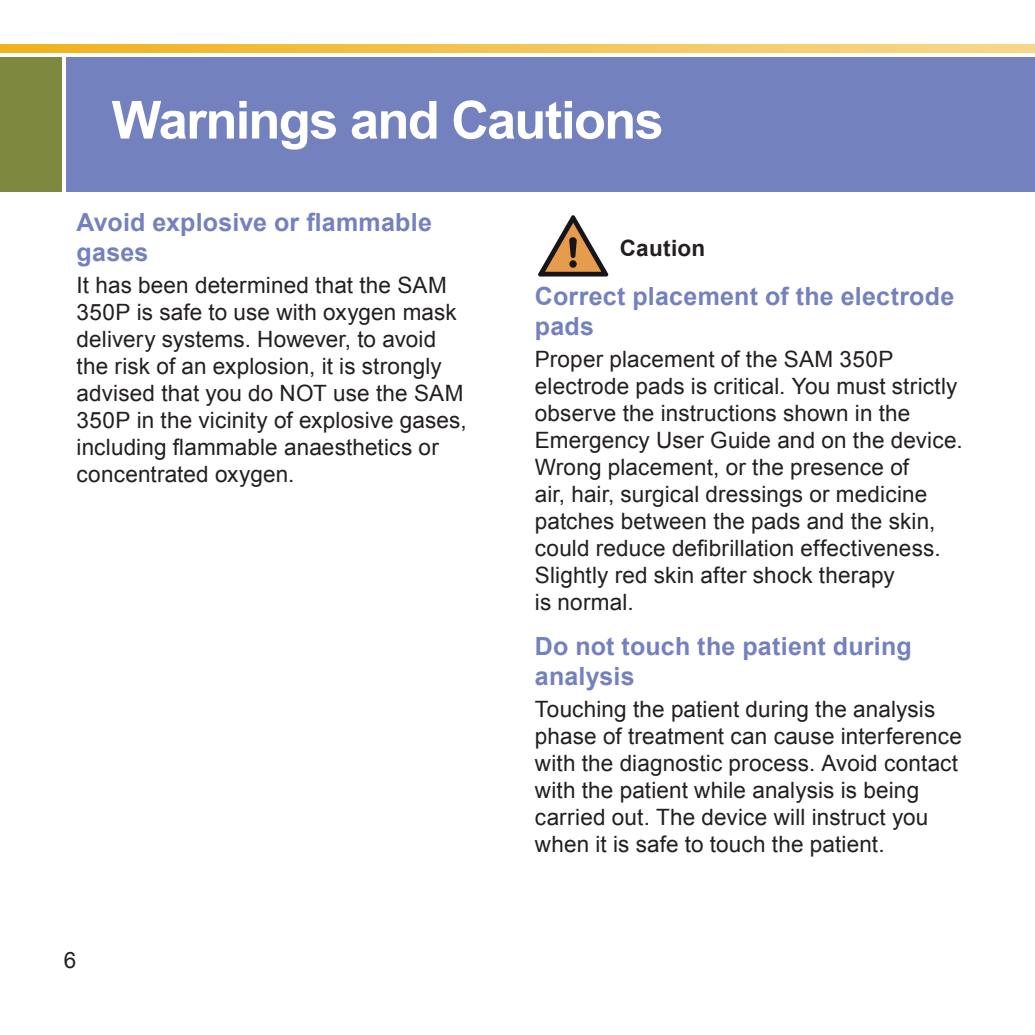
<style>
.page{position:relative;width:1035px;height:1035px;background:#fff}
.page>*{position:absolute;margin:0;border:0;box-sizing:border-box;transform-origin:0 0}
.Internal_Heading_con{font:700 52.5px "Arial";letter-spacing:-.035em;color:#fff}
.Subhead_1_Annotation{font:700 25px/30px "Arial";letter-spacing:.01em;color:#7481bf}
.Body_Copy{font:22.5px/27px "Arial";letter-spacing:.005em;color:#231f20}
.Notes{font:700 22.5px "Arial";letter-spacing:.01em;color:#231f20}
</style>
<div class="page">
<div style="left:66px;top:57px;width:969px;height:134px;background:#7481bf"></div>
<svg style="left:0;top:44px;width:1035px;height:9px;background:#f3c453"></svg>
<div style="left:0;top:57px;width:61px;height:134px;background:#7e883e"></div>
<svg style="left:538px;top:215px;width:70px;height:61px"></svg>
<p class="Internal_Heading_con" style="left:112px;top:85px;width:553px">Warnings and Cautions</p>
<p class="Subhead_1_Annotation" style="left:77px;top:208px;width:357px">Avoid explosive or flammable gases</p>
<p class="Body_Copy" style="left:77px;top:272px;width:392px">It has been determined that the SAM 350P is safe to use with oxygen mask delivery systems. However, to avoid the risk of an explosion, it is strongly advised that you do NOT use the SAM 350P in the vicinity of explosive gases, including flammable anaesthetics or concentrated oxygen.</p>
<p class="Body_Copy" style="left:64px;top:947px;width:14px">6</p>
<p class="Notes" style="left:620px;top:233px;width:87px">Caution</p>
<p class="Subhead_1_Annotation" style="left:535px;top:282px;width:421px">Correct placement of the electrode pads</p>
<p class="Body_Copy" style="left:535px;top:346px;width:429px">Proper placement of the SAM 350P electrode pads is critical. You must strictly observe the instructions shown in the Emergency User Guide and on the device.<br>Wrong placement, or the presence of<br>air, hair, surgical dressings or medicine patches between the pads and the skin, could reduce defibrillation effectiveness.<br>Slightly red skin after shock therapy<br>is normal.</p>
<p class="Subhead_1_Annotation" style="left:535px;top:632px;width:378px">Do not touch the patient during analysis</p>
<p class="Body_Copy" style="left:535px;top:696px;width:428px">Touching the patient during the analysis phase of treatment can cause interference with the diagnostic process. Avoid contact with the patient while analysis is being carried out. The device will instruct you when it is safe to touch the patient.</p>
</div>
